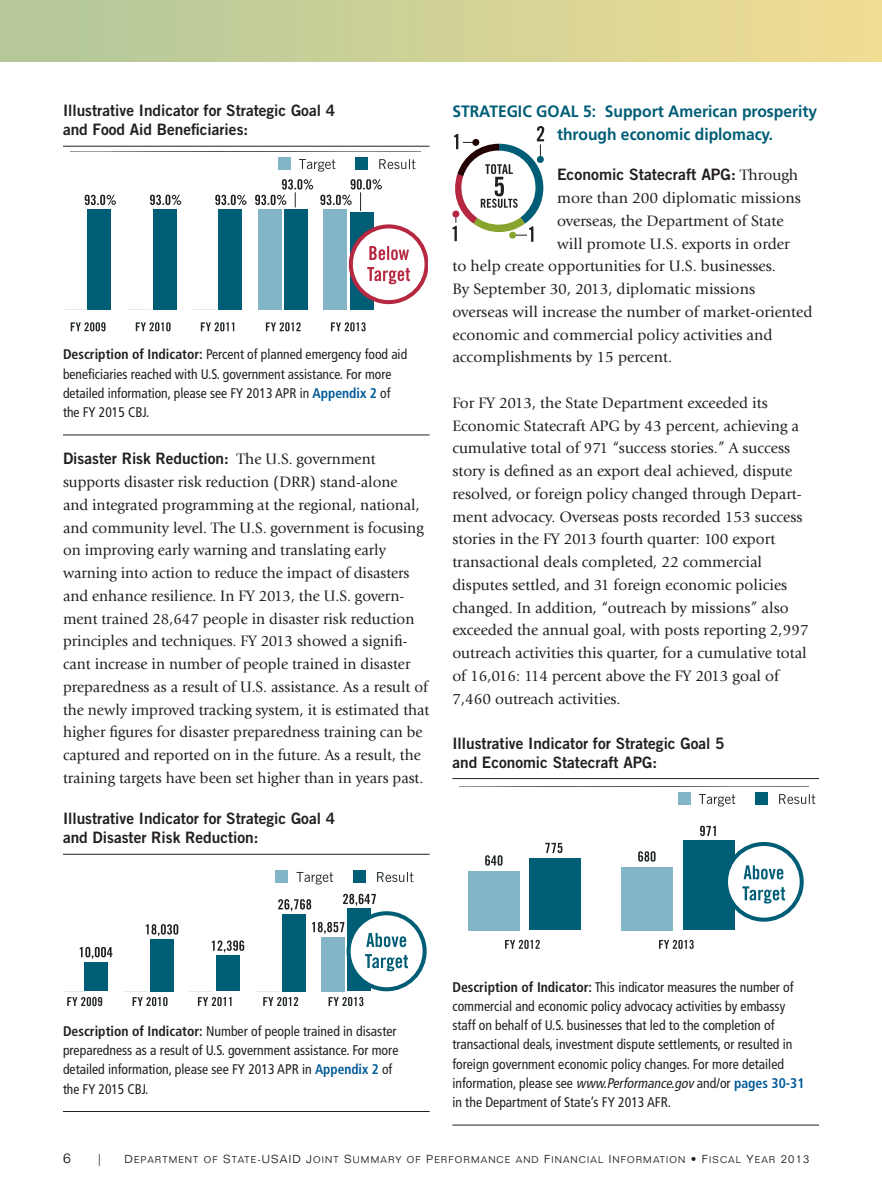
<style>
.page{position:relative;width:882px;height:1197px;background:#fff}
.page>*{position:absolute;margin:0;border:0;box-sizing:border-box;transform-origin:0 0}
.Header_Lvl4_-_SG{font:700 16.45px/22.8px "Frutiger LT Std";color:#005d76;scale:.95 1}
._2_02_BodyText{font:15.75px/22.8px "Giovanni Std";color:#231f20}
.Indicator_Graphic_Ti{font:15.75px/18.9px "Trade Gothic LT Std Bd 2";color:#231f20}
._2_02_BodyText-2{font:15.75px "Trade Gothic LT Std Bd 2";color:#231f20}
.IndicatorGraphicText{font:condensed 14px/19.2px "Frutiger LT Std";color:#231f20}
.t1{font:300 14px "Folio Std";color:#231f20}
.t2{font:300 12.25px "Folio Std";color:#231f20}
.t3{font:9.62px "Folio Std Light SC850";letter-spacing:.12em;color:#231f20}
.s1{font-weight:700}
.s2{font-weight:700;color:#005a98}
.s3{font-family:"Trade Gothic LT Std Bd 2"}
.s4{font-family:"Giovanni Std"}
.s5{font-style:italic}
.s6{font-size:11.38px}
</style>
<div class="page">
<hr style="left:63px;top:146px;width:367px;height:1px;background:#231f20">
<hr style="left:63px;top:435px;width:367px;height:1px;background:#231f20">
<hr style="left:63px;top:854px;width:367px;height:1px;background:#231f20">
<hr style="left:63px;top:1111px;width:367px;height:1px;background:#231f20">
<div style="left:88px;top:209px;width:23px;height:100px;background:#005d76"></div>
<div style="left:153px;top:209px;width:24px;height:100px;background:#005d76"></div>
<div style="left:219px;top:209px;width:23px;height:100px;background:#005d76"></div>
<div style="left:284px;top:209px;width:24px;height:100px;background:#005d76"></div>
<div style="left:350px;top:212px;width:23px;height:97px;background:#005d76"></div>
<div style="left:258px;top:209px;width:24px;height:100px;background:#84b5c6"></div>
<div style="left:324px;top:209px;width:23px;height:100px;background:#84b5c6"></div>
<svg style="left:71px;top:322px;width:34px;height:9px"></svg>
<svg style="left:136px;top:322px;width:35px;height:9px"></svg>
<svg style="left:299px;top:159px;width:36px;height:13px"></svg>
<div style="left:278px;top:158px;width:13px;height:12px;background:#84b5c6"></div>
<div style="left:356px;top:158px;width:12px;height:12px;background:#005d76"></div>
<svg style="left:379px;top:159px;width:36px;height:10px"></svg>
<svg style="left:266px;top:322px;width:35px;height:9px"></svg>
<svg style="left:331px;top:322px;width:35px;height:9px"></svg>
<svg style="left:201px;top:322px;width:33px;height:9px"></svg>
<svg style="left:215px;top:195px;width:32px;height:10px"></svg>
<svg style="left:150px;top:195px;width:31px;height:10px"></svg>
<svg style="left:85px;top:195px;width:31px;height:10px"></svg>
<svg style="left:255px;top:179px;width:58px;height:28px"></svg>
<svg style="left:320px;top:179px;width:62px;height:32px"></svg>
<div style="left:351px;top:226px;width:76px;height:76px;background:#fff;border-radius:50%"></div>
<div style="left:349px;top:224px;width:79px;height:80px;border:4px solid #b62841;border-radius:50%"></div>
<svg style="left:369px;top:246px;width:40px;height:14px"></svg>
<svg style="left:367px;top:267px;width:43px;height:17px"></svg>
<div style="left:84px;top:962px;width:24px;height:29px;background:#005d76"></div>
<div style="left:150px;top:939px;width:24px;height:52px;background:#005d76"></div>
<div style="left:216px;top:955px;width:24px;height:36px;background:#005d76"></div>
<div style="left:282px;top:914px;width:23px;height:77px;background:#005d76"></div>
<div style="left:347px;top:909px;width:24px;height:82px;background:#005d76"></div>
<div style="left:321px;top:937px;width:24px;height:54px;background:#84b5c6"></div>
<svg style="left:343px;top:894px;width:33px;height:12px"></svg>
<svg style="left:67px;top:997px;width:35px;height:9px"></svg>
<svg style="left:133px;top:997px;width:35px;height:9px"></svg>
<svg style="left:296px;top:872px;width:37px;height:13px"></svg>
<div style="left:276px;top:871px;width:12px;height:12px;background:#84b5c6"></div>
<div style="left:353px;top:870px;width:13px;height:13px;background:#005d76"></div>
<svg style="left:377px;top:872px;width:36px;height:10px"></svg>
<svg style="left:263px;top:997px;width:35px;height:9px"></svg>
<svg style="left:329px;top:997px;width:34px;height:9px"></svg>
<svg style="left:198px;top:997px;width:34px;height:9px"></svg>
<svg style="left:312px;top:922px;width:32px;height:12px"></svg>
<svg style="left:278px;top:899px;width:33px;height:12px"></svg>
<svg style="left:212px;top:940px;width:32px;height:12px"></svg>
<svg style="left:146px;top:924px;width:32px;height:12px"></svg>
<svg style="left:80px;top:947px;width:32px;height:12px"></svg>
<div style="left:349px;top:913px;width:76px;height:76px;background:#fff;border-radius:50%"></div>
<div style="left:347px;top:911px;width:80px;height:80px;border:4px solid #005d76;border-radius:50%"></div>
<svg style="left:366px;top:933px;width:40px;height:14px"></svg>
<svg style="left:365px;top:954px;width:43px;height:17px"></svg>
<hr style="left:452px;top:778px;width:367px;height:1px;background:#231f20">
<hr style="left:452px;top:1125px;width:367px;height:1px;background:#231f20">
<div style="left:468px;top:871px;width:52px;height:59px;background:#84b5c6"></div>
<div style="left:529px;top:859px;width:52px;height:71px;background:#005d76"></div>
<div style="left:622px;top:867px;width:51px;height:63px;background:#84b5c6"></div>
<div style="left:683px;top:840px;width:52px;height:90px;background:#005d76"></div>
<svg style="left:485px;top:855px;width:18px;height:11px"></svg>
<svg style="left:545px;top:843px;width:17px;height:10px"></svg>
<svg style="left:638px;top:851px;width:18px;height:11px"></svg>
<svg style="left:700px;top:826px;width:16px;height:10px"></svg>
<svg style="left:505px;top:940px;width:35px;height:9px"></svg>
<svg style="left:659px;top:940px;width:35px;height:9px"></svg>
<svg style="left:699px;top:794px;width:36px;height:12px"></svg>
<div style="left:678px;top:793px;width:12px;height:12px;background:#84b5c6"></div>
<div style="left:756px;top:792px;width:12px;height:13px;background:#005d76"></div>
<svg style="left:779px;top:794px;width:36px;height:10px"></svg>
<div style="left:726px;top:844px;width:76px;height:76px;background:#fff;border-radius:50%"></div>
<div style="left:724px;top:842px;width:80px;height:80px;border:4px solid #005d76;border-radius:50%"></div>
<svg style="left:744px;top:865px;width:39px;height:14px"></svg>
<svg style="left:742px;top:886px;width:43px;height:18px"></svg>
<svg style="left:452px;top:126px;width:92px;height:116px"></svg>
<div style="left:0;top:0;width:882px;height:62px;background:linear-gradient(to right,#b0c79b,#f1dd93)"></div>
<p class="Indicator_Graphic_Ti" style="left:63px;top:101px;width:274px">Illustrative Indicator for Strategic Goal 4 and Food Aid Beneficiaries:</p>
<p class="IndicatorGraphicText" style="left:63px;top:345px;width:346px"><span class="s1">Description of Indicator:</span> Percent of planned emergency food aid beneficiaries reached with U.S. government assistance. For more detailed information, please see FY 2013 APR in <span class="s2">Appendix 2</span> of the FY 2015 CBJ.</p>
<p class="_2_02_BodyText" style="left:63px;top:448px;width:368px"><span class="s3">Disaster Risk Reduction:</span> The U.S. government supports disaster risk reduction (DRR) stand-alone<br>and integrated programming at the regional, national, and community level. The U.S. government is focusing on improving early warning and translating early warning into action to reduce the impact of disasters and enhance resilience. In FY 2013, the U.S. govern&shy;ment trained 28,647 people in disaster risk reduction principles and techniques. FY 2013 showed a signifi&shy;cant increase in number of people trained in disaster preparedness as a result of U.S. assistance. As a result of the newly improved tracking system, it is estimated that higher figures for disaster preparedness training can be captured and reported on in the future. As a result, the training targets have been set higher than in years past.</p>
<p class="Indicator_Graphic_Ti" style="left:63px;top:809px;width:274px">Illustrative Indicator for Strategic Goal 4 and Disaster Risk Reduction:</p>
<p class="Header_Lvl4_-_SG" style="left:557px;top:100px;width:275px;text-indent:-105px">STRATEGIC GOAL 5: Support American prosperity through economic diplomacy.</p>
<p class="_2_02_BodyText-2" style="left:557px;top:165px;width:243px">Economic Statecraft APG: <span class="s4">Through</span></p>
<p class="_2_02_BodyText" style="left:557px;top:187px;width:245px">more than 200 diplomatic missions</p>
<p class="_2_02_BodyText" style="left:557px;top:209px;width:228px">overseas, the Department of State</p>
<p class="_2_02_BodyText" style="left:557px;top:232px;width:234px">will promote U.S. exports in order</p>
<p class="_2_02_BodyText" style="left:452px;top:255px;width:325px">to help create opportunities for U.S. businesses.</p>
<p class="_2_02_BodyText" style="left:452px;top:278px;width:304px">By September 30, 2013, diplomatic missions</p>
<p class="_2_02_BodyText" style="left:452px;top:300px;width:362px">overseas will increase the number of market-oriented</p>
<p class="_2_02_BodyText" style="left:452px;top:323px;width:322px">economic and commercial policy activities and</p>
<p class="_2_02_BodyText" style="left:452px;top:346px;width:221px">accomplishments by 15 percent.</p>
<p class="_2_02_BodyText" style="left:452px;top:391px;width:358px">For FY 2013, the State Department exceeded its Economic Statecraft APG by 43 percent, achieving a cumulative total of 971 “success stories.” A success story is defined as an export deal achieved, dispute resolved, or foreign policy changed through Depart&shy;ment advocacy. Overseas posts recorded 153 success stories in the FY 2013 fourth quarter: 100 export transactional deals completed, 22 commercial disputes settled, and 31 foreign economic policies changed. In addition, “outreach by missions” also exceeded the annual goal, with posts reporting 2,997 outreach activities this quarter, for a cumulative total of 16,016: 114 percent above the FY 2013 goal of 7,460 outreach activities.</p>
<p class="Indicator_Graphic_Ti" style="left:452px;top:733px;width:274px">Illustrative Indicator for Strategic Goal 5 and Economic Statecraft APG:</p>
<p class="IndicatorGraphicText" style="left:63px;top:1021px;width:337px"><span class="s1">Description of Indicator:</span> Number of people trained in disaster preparedness as a result of U.S. government assistance. For more detailed information, please see FY 2013 APR in <span class="s2">Appendix 2</span> of the FY 2015 CBJ.</p>
<p class="IndicatorGraphicText" style="left:452px;top:977px;width:354px"><span class="s1">Description of Indicator:</span> This indicator measures the number of commercial and economic policy advocacy activities by embassy staff on behalf of U.S. businesses that led to the completion of transactional deals, investment dispute settlements, or resulted in foreign government economic policy changes. For more detailed information, please see <span class="s5">www.Performance.gov</span> and/or <span class="s2">pages 30-31 </span>in the Department of State’s FY 2013 AFR.</p>
<p class="t1" style="left:63px;top:1150px;width:9px">6</p>
<p class="t2" style="left:98px;top:1152px;width:4px">|</p>
<p class="t3" style="left:125px;top:1154px;width:686px"><span class="s6">D</span>EPARTMENT OF <span class="s6">S</span>TATE<span class="s6">-USAID J</span>OINT <span class="s6">S</span>UMMARY OF <span class="s6">P</span>ERFORMANCE AND <span class="s6">F</span>INANCIAL <span class="s6">I</span>NFORMATION <span class="s6">• F</span>ISCAL <span class="s6">Y</span>EAR <span class="s6">2013</span></p>
</div>
